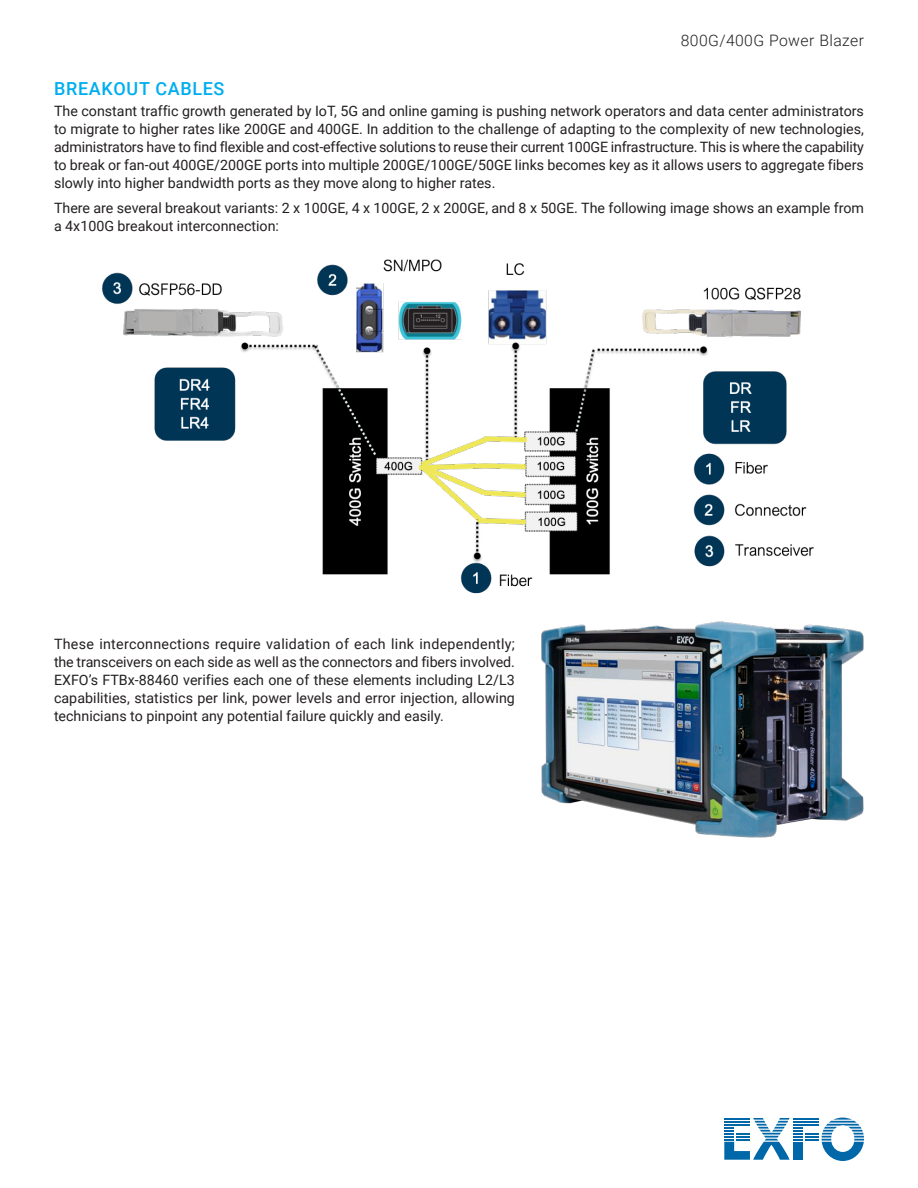
<style>
.page{position:relative;width:918px;height:1188px;background:#fff}
.page>*{position:absolute;margin:0;border:0;box-sizing:border-box;transform-origin:0 0}
.t1{font:500 18px "Roboto";letter-spacing:.035em;color:#00aeef}
.t2{font:300 15.75px "Roboto";letter-spacing:.025em;color:#231f20}
.t3{font:14.25px/18px "Roboto";color:#231f20;text-align:justify}
</style>
<div class="page">
<svg style="left:724px;top:1118px;width:140px;height:43px"></svg>
<hr style="left:724px;top:1124px;width:26px;height:2px;background:#0068a9">
<img style="left:102px;top:259px;width:712px;height:335px">
<img style="left:541px;top:621px;width:323px;height:217px">
<p class="t2" style="left:681px;top:30px;width:185px">800G/400G Power Blazer</p>
<p class="t1" style="left:54px;top:75px;width:172px">BREAKOUT CABLES</p>
<p class="t3" style="left:54px;top:101px;width:812px">The constant traffic growth generated by IoT, 5G and online gaming is pushing network operators and data center administrators to migrate to higher rates like 200GE and 400GE. In addition to the challenge of adapting to the complexity of new technologies, administrators have to find flexible and cost-effective solutions to reuse their current 100GE infrastructure. This is where the capability to break or fan-out 400GE/200GE ports into multiple 200GE/100GE/50GE links becomes key as it allows users to aggregate fibers slowly into higher bandwidth ports as they move along to higher rates.</p>
<p class="t3" style="left:54px;top:198px;width:811px">There are several breakout variants: 2 x 100GE, 4 x 100GE, 2 x 200GE, and 8 x 50GE. The following image shows an example from a 4x100G breakout interconnection:</p>
<p class="t3" style="left:54px;top:634px;width:462px">These interconnections require validation of each link independently; the transceivers on each side as well as the connectors and fibers involved.<br>EXFO’s FTBx-88460 verifies each one of these elements including L2/L3 capabilities, statistics per link, power levels and error injection, allowing technicians to pinpoint any potential failure quickly and easily.</p>
</div>
